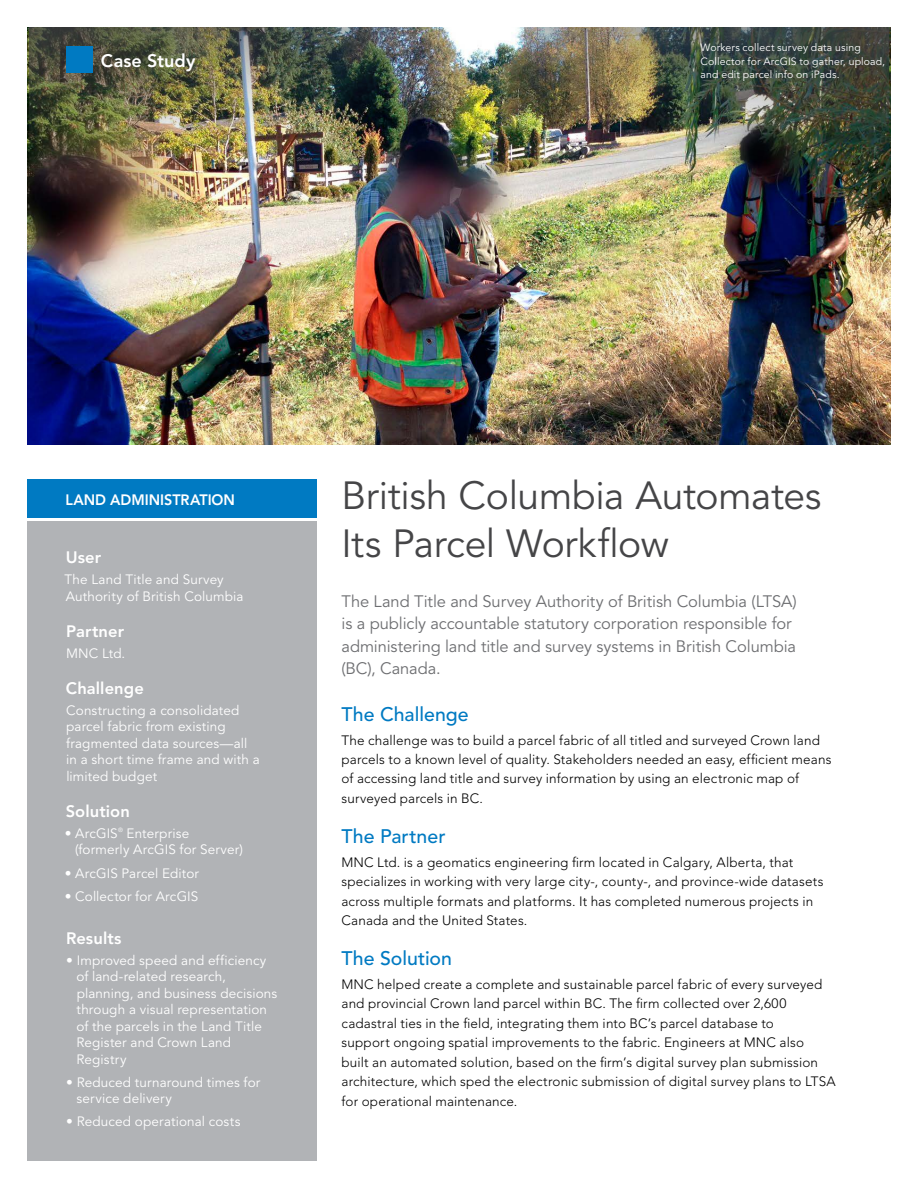
<style>
.page{position:relative;width:918px;height:1188px;background:#fff}
.page>*{position:absolute;margin:0;border:0;box-sizing:border-box;transform-origin:0 0}
.t1{font:39px/48px "Avenir LT Std";letter-spacing:-.01em;color:#454547}
.t2{font:500 19.5px "Avenir LT Std";letter-spacing:.005em;color:#007ac2}
.t3{font:800 18px "Avenir LT Std";letter-spacing:.005em;color:#fff}
.t4{font:16.5px/22.5px "Avenir LT Std";letter-spacing:-.005em;color:#6d6e71}
.t5{font:800 16.5px "Avenir LT Std";letter-spacing:.005em;color:#fff}
.t6{font:800 15px "Avenir LT Std";letter-spacing:-.005em;color:#fff;scale:.96 1}
.t7{font:300 13.5px/19.5px "Avenir LT Std";letter-spacing:.01em;color:#000}
.t8{font:13.5px/16.5px "Avenir LT Std";letter-spacing:.01em;color:#fff}
.t9{font:10.5px/13.5px "Avenir LT Std";letter-spacing:.015em;color:#fff}
</style>
<div class="page">
<img style="left:27px;top:27px;width:864px;height:1134px">
<h3 class="t3" style="left:101px;top:50px;width:96px">Case Study</h3>
<p class="t9" style="left:701px;top:41px;width:186px">Workers collect survey data using<br>Collector for ArcGIS to gather, upload, and edit parcel info on iPads.</p>
<p class="t6" style="left:66px;top:490px;width:178px">LAND ADMINISTRATION</p>
<p class="t5" style="left:66px;top:548px;width:37px">User</p>
<p class="t8" style="left:65px;top:572px;width:181px">The Land Title and Survey<br>Authority of British Columbia</p>
<p class="t5" style="left:66px;top:621px;width:60px">Partner</p>
<p class="t8" style="left:66px;top:645px;width:61px">MNC Ltd.</p>
<p class="t5" style="left:66px;top:678px;width:79px">Challenge</p>
<p class="t8" style="left:66px;top:702px;width:195px">Constructing a consolidated parcel fabric from existing fragmented data sources—all in a short time frame and with a limited budget</p>
<p class="t5" style="left:66px;top:801px;width:66px">Solution</p>
<p class="t8" style="left:75px;top:825px;width:169px;text-indent:-10px">• ArcGIS<sup>®</sup> Enterprise (formerly ArcGIS for Server)</p>
<p class="t8" style="left:65px;top:865px;width:136px">• ArcGIS Parcel Editor</p>
<p class="t8" style="left:65px;top:888px;width:135px">• Collector for ArcGIS</p>
<p class="t5" style="left:66px;top:928px;width:57px">Results</p>
<p class="t8" style="left:76px;top:952px;width:202px;text-indent:-10px">• Improved speed and efficiency of land-related research, planning, and business decisions through a visual representation of the parcels in the Land Title<br>Register and Crown Land<br>Registry</p>
<p class="t8" style="left:77px;top:1074px;width:185px;text-indent:-10px">• Reduced turnaround times for service delivery</p>
<p class="t8" style="left:66px;top:1114px;width:176px">• Reduced operational costs</p>
<h1 class="t1" style="left:342px;top:473px;width:481px">British Columbia Automates<br>Its Parcel Workflow</h1>
<p class="t4" style="left:342px;top:590px;width:457px">The Land Title and Survey Authority of British Columbia (LTSA) is a publicly accountable statutory corporation responsible for administering land title and survey systems in British Columbia (BC), Canada.</p>
<h2 class="t2" style="left:342px;top:702px;width:129px">The Challenge</h2>
<p class="t7" style="left:342px;top:730px;width:492px">The challenge was to build a parcel fabric of all titled and surveyed Crown land parcels to a known level of quality. Stakeholders needed an easy, efficient means of accessing land title and survey information by using an electronic map of surveyed parcels in BC.</p>
<h2 class="t2" style="left:342px;top:825px;width:106px">The Partner</h2>
<p class="t7" style="left:342px;top:852px;width:484px">MNC Ltd. is a geomatics engineering firm located in Calgary, Alberta, that specializes in working with very large city-, county-, and province-wide datasets across multiple formats and platforms. It has completed numerous projects in Canada and the United States.</p>
<h2 class="t2" style="left:342px;top:947px;width:112px">The Solution</h2>
<p class="t7" style="left:342px;top:975px;width:496px">MNC helped create a complete and sustainable parcel fabric of every surveyed and provincial Crown land parcel within BC. The firm collected over 2,600 cadastral ties in the field, integrating them into BC’s parcel database to<br>support ongoing spatial improvements to the fabric. Engineers at MNC also<br>built an automated solution, based on the firm’s digital survey plan submission architecture, which sped the electronic submission of digital survey plans to LTSA for operational maintenance.</p>
</div>
